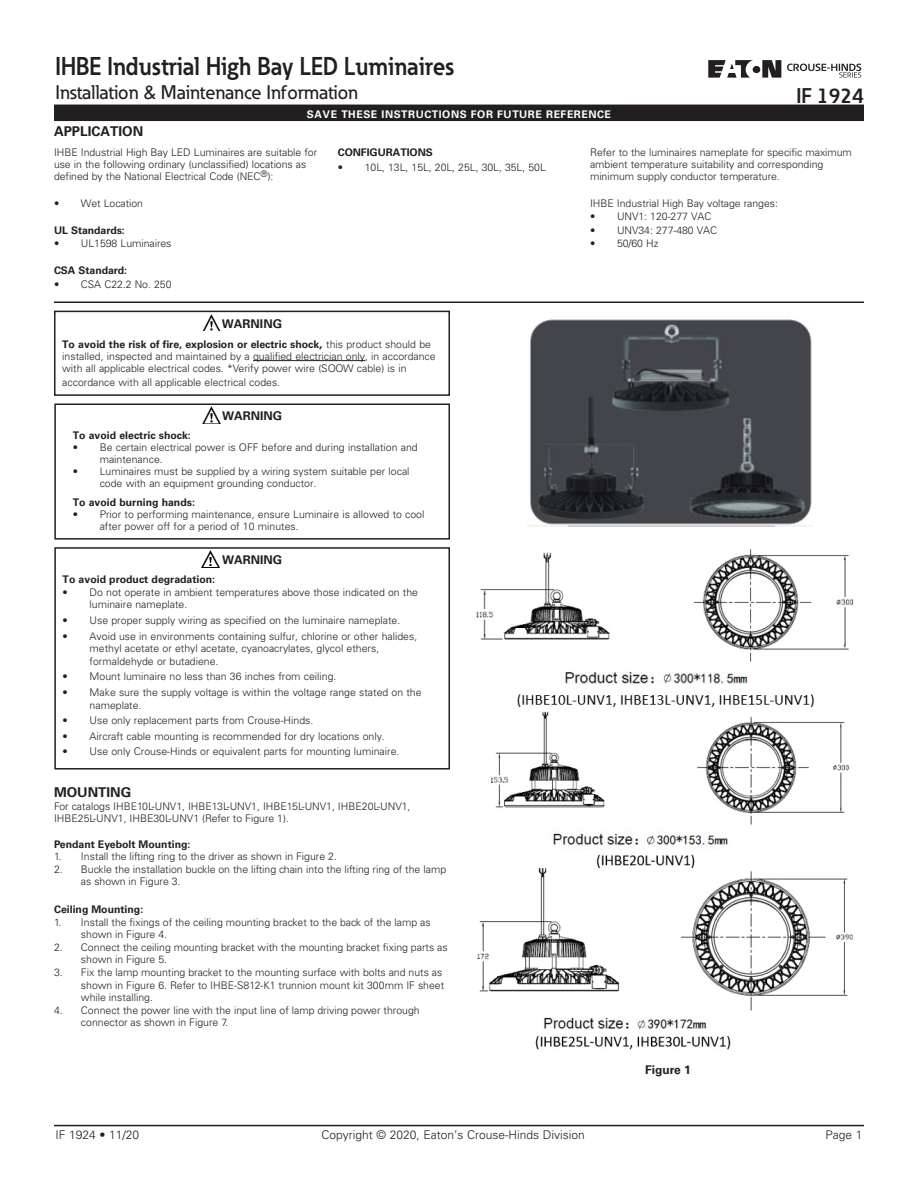
<style>
.page{position:relative;width:918px;height:1188px;background:#fff}
.page>*{position:absolute;margin:0;border:0;box-sizing:border-box;transform-origin:0 0}
.t1{font:700 25.5px "Eaton";color:#231f20;scale:.9 1}
.t2{font:700 21px "Eaton";color:#231f20}
.t3{font:500 19.5px "Eaton";color:#231f20}
.t4{font:700 13.5px "Univers LT Std";color:#231f20}
.t5{font:300 12px "Univers LT Std";color:#231f20}
.t6{font:700 12px "Univers LT Std";color:#231f20}
.t7{font:300 10.5px/12.6px "Univers LT Std";color:#231f20}
.t8{font:700 10.5px "Univers LT Std";color:#231f20}
.t9{font:700 10.5px "Univers LT Std";letter-spacing:.05em;color:#fff}
.s1{font-weight:700}
.s2{font-weight:700;font-size:12px}
</style>
<div class="page">
<div style="left:55px;top:105px;width:808px;height:15px;background:#231f20"></div>
<div style="left:54px;top:105px;width:810px;height:16px;border:2px solid #231f20"></div>
<div style="left:753px;top:66px;width:7px;height:7px;background:#231f20;border-radius:50%"></div>
<svg style="left:762px;top:60px;width:19px;height:18px"></svg>
<svg style="left:708px;top:60px;width:45px;height:18px"></svg>
<svg style="left:787px;top:64px;width:74px;height:14px"></svg>
<hr style="left:54px;top:302px;width:810px;height:1px;background:#231f20">
<hr style="left:54px;top:1125px;width:810px;height:1px;background:#231f20">
<hr style="left:253px;top:360px;width:112px;height:1px;background:#231f20">
<div style="left:54px;top:311px;width:396px;height:85px;border:2px solid #231f20"></div>
<img style="left:201px;top:313px;width:20px;height:18px">
<div style="left:54px;top:404px;width:396px;height:136px;border:2px solid #231f20"></div>
<img style="left:202px;top:406px;width:19px;height:18px">
<div style="left:54px;top:547px;width:396px;height:223px;border:2px solid #231f20"></div>
<img style="left:200px;top:549px;width:20px;height:18px">
<img style="left:527px;top:319px;width:285px;height:208px">
<img style="left:476px;top:549px;width:378px;height:159px">
<img style="left:477px;top:711px;width:377px;height:339px">
<h1 class="t1" style="left:56px;top:50px;width:445px">IHBE Industrial High Bay LED Luminaires</h1>
<h3 class="t3" style="left:56px;top:81px;width:304px">Installation &amp; Maintenance Information</h3>
<p class="t9" style="left:307px;top:108px;width:306px">SAVE THESE INSTRUCTIONS FOR FUTURE REFERENCE</p>
<p class="t7" style="left:54px;top:146px;width:265px;line-height:12px">IHBE Industrial High Bay LED Luminaires are suitable for use in the following ordinary (unclassified) locations as defined by the National Electrical Code (NEC<sup>®</sup>):</p>
<p class="t7" style="left:54px;top:197px;width:91px">• Wet Location</p>
<p class="t8" style="left:54px;top:224px;width:72px">UL Standards:</p>
<p class="t7" style="left:54px;top:237px;width:119px">• UL1598 Luminaires</p>
<p class="t8" style="left:54px;top:264px;width:75px">CSA Standard:</p>
<p class="t7" style="left:54px;top:278px;width:119px">• CSA C22.2 No. 250</p>
<h2 class="t2" style="left:796px;top:82px;width:69px">IF 1924</h2>
<p class="t4" style="left:54px;top:124px;width:91px">APPLICATION</p>
<p class="t8" style="left:338px;top:146px;width:97px">CONFIGURATIONS</p>
<p class="t7" style="left:338px;top:161px;width:210px">• 10L, 13L, 15L, 20L, 25L, 30L, 35L, 50L</p>
<p class="t7" style="left:590px;top:146px;width:263px;line-height:12px">Refer to the luminaires nameplate for specific maximum ambient temperature suitability and corresponding minimum supply conductor temperature.</p>
<p class="t7" style="left:590px;top:197px;width:189px">IHBE Industrial High Bay voltage ranges:</p>
<p class="t7" style="left:590px;top:210px;width:123px">• UNV1: 120-277 VAC</p>
<p class="t7" style="left:590px;top:224px;width:129px">• UNV34: 277-480 VAC</p>
<p class="t7" style="left:590px;top:237px;width:70px">• 50/60 Hz</p>
<p class="t6" style="left:222px;top:316px;width:62px">WARNING</p>
<p class="t7" style="left:62px;top:337px;width:375px"><span class="s1">To avoid the risk of fire, explosion or electric shock</span><span class="s2">,</span> this product should be installed, inspected and maintained by a qualified electrician only, in accordance with all applicable electrical codes. *Verify power wire (SOOW cable) is in accordance with all applicable electrical codes.</p>
<p class="t6" style="left:222px;top:409px;width:62px">WARNING</p>
<p class="t8" style="left:73px;top:429px;width:120px">To avoid electric shock:</p>
<p class="t7" style="left:100px;top:441px;width:320px;line-height:12px;text-indent:-27px">• Be certain electrical power is OFF before and during installation and maintenance.</p>
<p class="t7" style="left:100px;top:465px;width:311px;line-height:12px;text-indent:-27px">• Luminaires must be supplied by a wiring system suitable per local code with an equipment grounding conductor.</p>
<p class="t8" style="left:73px;top:496px;width:124px">To avoid burning hands:</p>
<p class="t7" style="left:100px;top:508px;width:326px;line-height:12px;text-indent:-27px">• Prior to performing maintenance, ensure Luminaire is allowed to cool after power off for a period of 10 minutes.</p>
<p class="t6" style="left:222px;top:553px;width:62px">WARNING</p>
<p class="t8" style="left:63px;top:573px;width:154px">To avoid product degradation:</p>
<p class="t7" style="left:90px;top:586px;width:330px;text-indent:-27px">• Do not operate in ambient temperatures above those indicated on the luminaire nameplate.</p>
<p class="t7" style="left:63px;top:614px;width:339px">• Use proper supply wiring as specified on the luminaire nameplate.</p>
<p class="t7" style="left:90px;top:630px;width:329px;text-indent:-27px">• Avoid use in environments containing sulfur, chlorine or other halides, methyl acetate or ethyl acetate, cyanoacrylates, glycol ethers, formaldehyde or butadiene.</p>
<p class="t7" style="left:63px;top:670px;width:275px">• Mount luminaire no less than 36 inches from ceiling.</p>
<p class="t7" style="left:90px;top:686px;width:334px;text-indent:-27px">• Make sure the supply voltage is within the voltage range stated on the nameplate.</p>
<p class="t7" style="left:63px;top:714px;width:252px">• Use only replacement parts from Crouse-Hinds.</p>
<p class="t7" style="left:63px;top:730px;width:324px">• Aircraft cable mounting is recommended for dry locations only.</p>
<p class="t7" style="left:63px;top:745px;width:338px">• Use only Crouse-Hinds or equivalent parts for mounting luminaire.</p>
<p class="t4" style="left:54px;top:785px;width:79px">MOUNTING</p>
<p class="t7" style="left:54px;top:800px;width:358px">For catalogs IHBE10L-UNV1, IHBE13L-UNV1, IHBE15L-UNV1, IHBE20L-UNV1,<br>IHBE25L-UNV1, IHBE30L-UNV1 (Refer to Figure 1).</p>
<p class="t8" style="left:54px;top:838px;width:138px">Pendant Eyebolt Mounting:</p>
<p class="t7" style="left:54px;top:850px;width:284px">1. Install the lifting ring to the driver as shown in Figure 2.</p>
<p class="t7" style="left:81px;top:863px;width:367px;text-indent:-27px">2. Buckle the installation buckle on the lifting chain into the lifting ring of the lamp as shown in Figure 3.</p>
<p class="t8" style="left:54px;top:903px;width:91px">Ceiling Mounting:</p>
<p class="t7" style="left:81px;top:916px;width:351px;text-indent:-27px">1. Install the fixings of the ceiling mounting bracket to the back of the lamp as shown in Figure 4.</p>
<p class="t7" style="left:81px;top:941px;width:368px;text-indent:-27px">2. Connect the ceiling mounting bracket with the mounting bracket fixing parts as shown in Figure 5.</p>
<p class="t7" style="left:81px;top:966px;width:365px;text-indent:-27px">3. Fix the lamp mounting bracket to the mounting surface with bolts and nuts as shown in Figure 6. Refer to IHBE-S812-K1 trunnion mount kit 300mm IF sheet while installing.</p>
<p class="t7" style="left:81px;top:1004px;width:340px;text-indent:-27px">4. Connect the power line with the input line of lamp driving power through connector as shown in Figure 7.</p>
<p class="t6" style="left:645px;top:1063px;width:47px">Figure 1</p>
<p class="t5" style="left:56px;top:1127px;width:85px">IF 1924 • 11/20</p>
<p class="t5" style="left:321px;top:1127px;width:265px">Copyright © 2020, Eaton’s Crouse-Hinds Division</p>
<p class="t5" style="left:825px;top:1127px;width:39px">Page 1</p>
</div>
